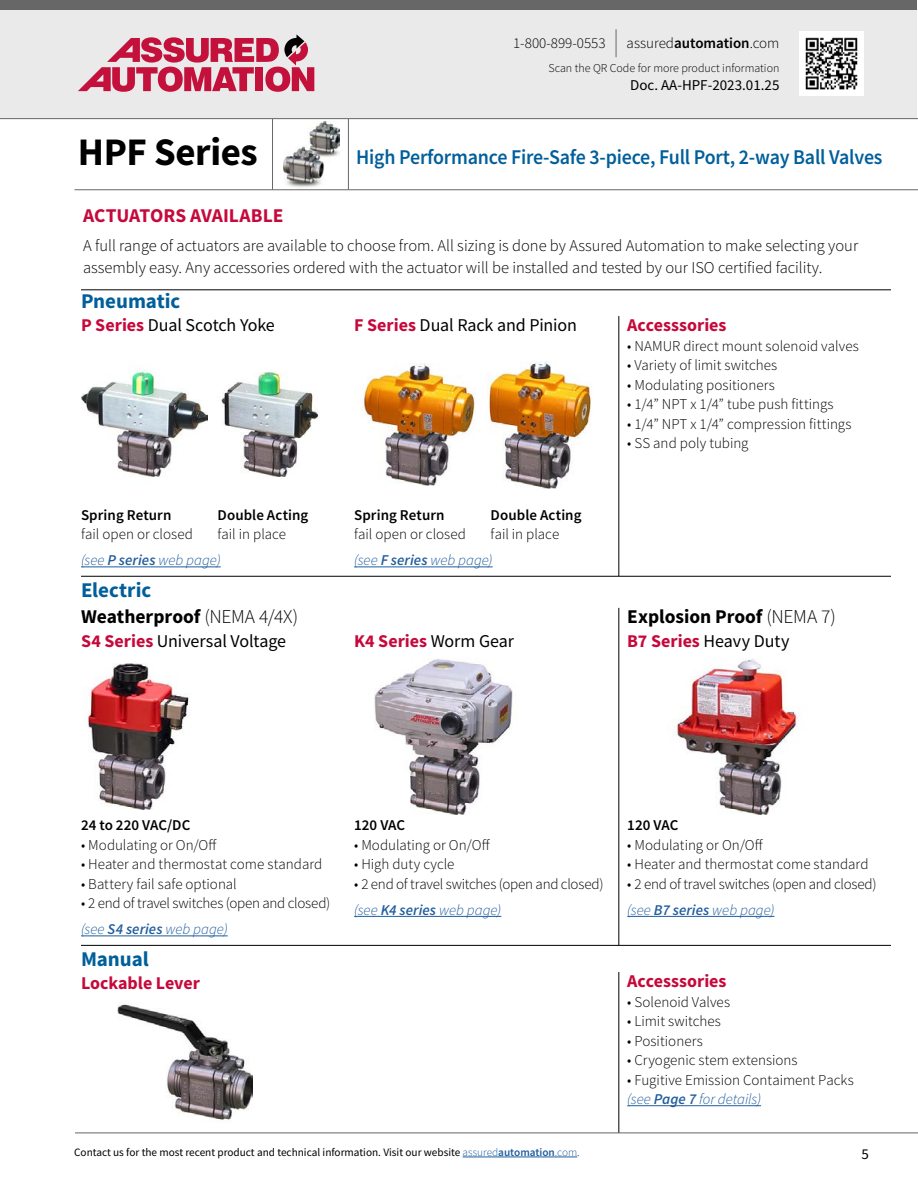
<style>
.page{position:relative;width:918px;height:1188px;background:#fff}
.page>*{position:absolute;margin:0;border:0;box-sizing:border-box;transform-origin:0 0}
.t1{font:700 39px "Source Sans Pro";letter-spacing:-.01em;color:#000}
.t2{font:600 21px "Source Sans Pro";letter-spacing:-.01em;color:#005f9b;scale:.95 1}
.t3{font:700 21px "Source Sans Pro";letter-spacing:-.005em;color:#005f9b}
.t4{font:700 19.5px "Source Sans Pro";color:#000}
.t5{font:700 19.5px "Source Sans Pro";letter-spacing:-.005em;color:#c6093b}
.t6{font:18px "Source Sans Pro";letter-spacing:-.01em;color:#000}
.t7{font:700 18px "Source Sans Pro";color:#c6093b}
.t8{font:300 16.5px/22.5px "Source Sans Pro";color:#000}
.t9{font:300 15px/26.2px "Source Sans Pro";color:#000}
.t10{font:600 15px "Source Sans Pro";letter-spacing:.005em;color:#000}
.t11{font:italic 300 15px/26.2px "Source Sans Pro";color:#205d9e}
.t12{font:15px "Source Sans Pro";color:#000}
.t13{font:300 12px "Source Sans Pro";color:#000}
.t14{font:11.25px "Source Sans Pro";color:#000}
.s1{font-weight:600}
.s2{font-weight:700;color:#c6093b}
.s3{font-style:normal;color:#000}
.s4{font-weight:300}
.s5{font-weight:400;color:#000}
.s6{font-style:italic;color:#205d9e}
.s7{font-weight:600;font-style:italic;color:#205d9e}
.s8{font-weight:300;color:#205d9e}
.s9{font-weight:600;color:#205d9e}
</style>
<div class="page">
<img style="left:283px;top:122px;width:56px;height:65px">
<hr style="left:75px;top:189px;width:843px;height:1px;background:#666766">
<hr style="left:272px;top:119px;width:1px;height:71px;background:#666766">
<hr style="left:348px;top:119px;width:1px;height:71px;background:#666766">
<div style="left:0;top:0;width:917px;height:118px;background:#eaeaea"></div>
<svg style="left:78px;top:34px;width:236px;height:58px"></svg>
<hr style="left:0;top:118px;width:918px;height:1px;background:#666766">
<svg style="left:616px;top:29px;width:1px;height:28px"></svg>
<div style="left:0;top:0;width:917px;height:9px;background:#666766"></div>
<img style="left:799px;top:31px;width:64px;height:64px">
<hr style="left:463px;top:1157px;width:114px;height:1px;background:#205d9e">
<hr style="left:627px;top:1105px;width:134px;height:1px;background:#205d9e">
<hr style="left:81px;top:567px;width:140px;height:1px;background:#205d9e">
<hr style="left:354px;top:567px;width:139px;height:1px;background:#205d9e">
<hr style="left:81px;top:936px;width:147px;height:1px;background:#205d9e">
<hr style="left:354px;top:916px;width:147px;height:1px;background:#205d9e">
<hr style="left:627px;top:916px;width:148px;height:1px;background:#205d9e">
<img style="left:221px;top:372px;width:97px;height:105px">
<img style="left:87px;top:663px;width:103px;height:147px">
<img style="left:117px;top:1004px;width:136px;height:116px">
<img style="left:489px;top:362px;width:103px;height:126px">
<img style="left:374px;top:658px;width:139px;height:157px">
<img style="left:669px;top:658px;width:130px;height:157px">
<img style="left:81px;top:371px;width:126px;height:106px">
<img style="left:362px;top:364px;width:113px;height:122px">
<hr style="left:81px;top:576px;width:810px;height:1px;background:#000">
<hr style="left:81px;top:945px;width:810px;height:1px;background:#000">
<hr style="left:81px;top:289px;width:810px;height:1px;background:#000">
<hr style="left:618px;top:608px;width:1px;height:337px;background:#000">
<hr style="left:618px;top:316px;width:1px;height:260px;background:#000">
<hr style="left:618px;top:972px;width:1px;height:161px;background:#000">
<hr style="left:75px;top:1133px;width:843px;height:1px;background:#666766">
<h1 class="t1" style="left:78px;top:126px;width:181px">HPF Series</h1>
<p class="t9" style="left:513px;top:30px;width:94px">1-800-899-0553</p>
<p class="t9" style="left:627px;top:30px;width:154px">assured<span class="s1">automation</span>.com</p>
<p class="t13" style="left:549px;top:61px;width:232px">Scan the QR Code for more product information</p>
<p class="t12" style="left:630px;top:76px;width:151px">Doc. AA-HPF-2023.01.25</p>
<h2 class="t2" style="left:356px;top:143px;width:556px">High Performance Fire-Safe 3-piece, Full Port, 2-way Ball Valves</h2>
<h3 class="t5" style="left:83px;top:202px;width:202px">ACTUATORS AVAILABLE</h3>
<p class="t8" style="left:83px;top:234px;width:777px">A full range of actuators are available to choose from. All sizing is done by Assured Automation to make selecting your assembly easy. Any accessories ordered with the actuator will be installed and tested by our ISO certified facility.</p>
<h2 class="t3" style="left:81px;top:287px;width:101px">Pneumatic</h2>
<p class="t6" style="left:81px;top:314px;width:195px"><span class="s2">P Series</span> Dual Scotch Yoke</p>
<p class="t6" style="left:354px;top:314px;width:224px"><span class="s2">F Series</span> Dual Rack and Pinion</p>
<p class="t7" style="left:627px;top:313px;width:101px">Accesssories</p>
<p class="t9" style="left:627px;top:333px;width:233px">• NAMUR direct mount solenoid valves</p>
<p class="t9" style="left:627px;top:352px;width:152px">• Variety of limit switches</p>
<p class="t9" style="left:627px;top:372px;width:149px">• Modulating positioners</p>
<p class="t9" style="left:627px;top:391px;width:208px">• 1/4” NPT x 1/4” tube push fittings</p>
<p class="t9" style="left:627px;top:411px;width:226px">• 1/4” NPT x 1/4” compression fittings</p>
<p class="t9" style="left:627px;top:430px;width:123px">• SS and poly tubing</p>
<p class="t10" style="left:81px;top:505px;width:92px">Spring Return</p>
<p class="t10" style="left:218px;top:505px;width:92px">Double Acting</p>
<p class="t9" style="left:81px;top:521px;width:114px">fail open or closed</p>
<p class="t11" style="left:81px;top:521px;width:207px;text-indent:137px"><span class="s3">fail in place </span>(see <span class="s1">P series</span> web page)</p>
<p class="t10" style="left:354px;top:505px;width:92px">Spring Return</p>
<p class="t10" style="left:491px;top:505px;width:92px">Double Acting</p>
<p class="t9" style="left:354px;top:521px;width:114px">fail open or closed</p>
<p class="t11" style="left:354px;top:521px;width:207px;text-indent:136px"><span class="s3">fail in place </span>(see <span class="s1">F series</span> web page)</p>
<h2 class="t3" style="left:81px;top:576px;width:72px">Electric</h2>
<h3 class="t4" style="left:81px;top:604px;width:219px">Weatherproof <span class="s4">(NEMA 4/4X)</span></h3>
<p class="t6" style="left:81px;top:629px;width:207px"><span class="s2">S4 Series</span> Universal Voltage</p>
<p class="t7" style="left:354px;top:628px;width:162px">K4 Series <span class="s5">Worm Gear</span></p>
<h3 class="t4" style="left:627px;top:604px;width:210px">Explosion Proof <span class="s4">(NEMA 7)</span></h3>
<p class="t6" style="left:627px;top:629px;width:164px"><span class="s2">B7 Series</span> Heavy Duty</p>
<p class="t10" style="left:81px;top:815px;width:111px">24 to 220 VAC/DC</p>
<p class="t9" style="left:81px;top:832px;width:137px">• Modulating or On/Off</p>
<p class="t9" style="left:81px;top:851px;width:243px">• Heater and thermostat come standard</p>
<p class="t9" style="left:81px;top:871px;width:157px">• Battery fail safe optional</p>
<p class="t9" style="left:81px;top:890px;width:251px">• 2 end of travel switches (open and closed) <span class="s6">(see</span> <span class="s7">S4 series</span> <span class="s6">web page)</span></p>
<p class="t10" style="left:354px;top:815px;width:53px">120 VAC</p>
<p class="t9" style="left:354px;top:832px;width:137px">• Modulating or On/Off</p>
<p class="t9" style="left:354px;top:851px;width:102px">• High duty cycle</p>
<p class="t9" style="left:354px;top:871px;width:251px">• 2 end of travel switches (open and closed) <span class="s6">(see</span> <span class="s7">K4 series</span> <span class="s6">web page)</span></p>
<p class="t10" style="left:627px;top:815px;width:53px">120 VAC</p>
<p class="t9" style="left:627px;top:832px;width:137px">• Modulating or On/Off</p>
<p class="t9" style="left:627px;top:851px;width:243px">• Heater and thermostat come standard</p>
<p class="t9" style="left:627px;top:871px;width:251px">• 2 end of travel switches (open and closed) <span class="s6">(see</span> <span class="s7">B7 series</span> <span class="s6">web page)</span></p>
<h2 class="t3" style="left:81px;top:945px;width:69px">Manual</h2>
<p class="t7" style="left:81px;top:971px;width:120px">Lockable Lever</p>
<p class="t7" style="left:627px;top:969px;width:101px">Accesssories</p>
<p class="t9" style="left:627px;top:989px;width:104px">• Solenoid Valves</p>
<p class="t9" style="left:627px;top:1008px;width:95px">• Limit switches</p>
<p class="t9" style="left:627px;top:1028px;width:77px">• Positioners</p>
<p class="t9" style="left:627px;top:1047px;width:172px">• Cryogenic stem extensions</p>
<p class="t9" style="left:627px;top:1070px;width:228px;line-height:19.5px">• Fugitive Emission Contaiment Packs <span class="s6">(see</span> <span class="s7">Page 7</span> <span class="s6">for details)</span></p>
<p class="t14" style="left:74px;top:1145px;width:507px">Contact us for the most recent product and technical information. Visit our website <span class="s8">assured</span><span class="s9">automation</span><span class="s8">.com</span><span class="s4">.</span></p>
<p class="t12" style="left:861px;top:1144px;width:9px">5</p>
</div>
